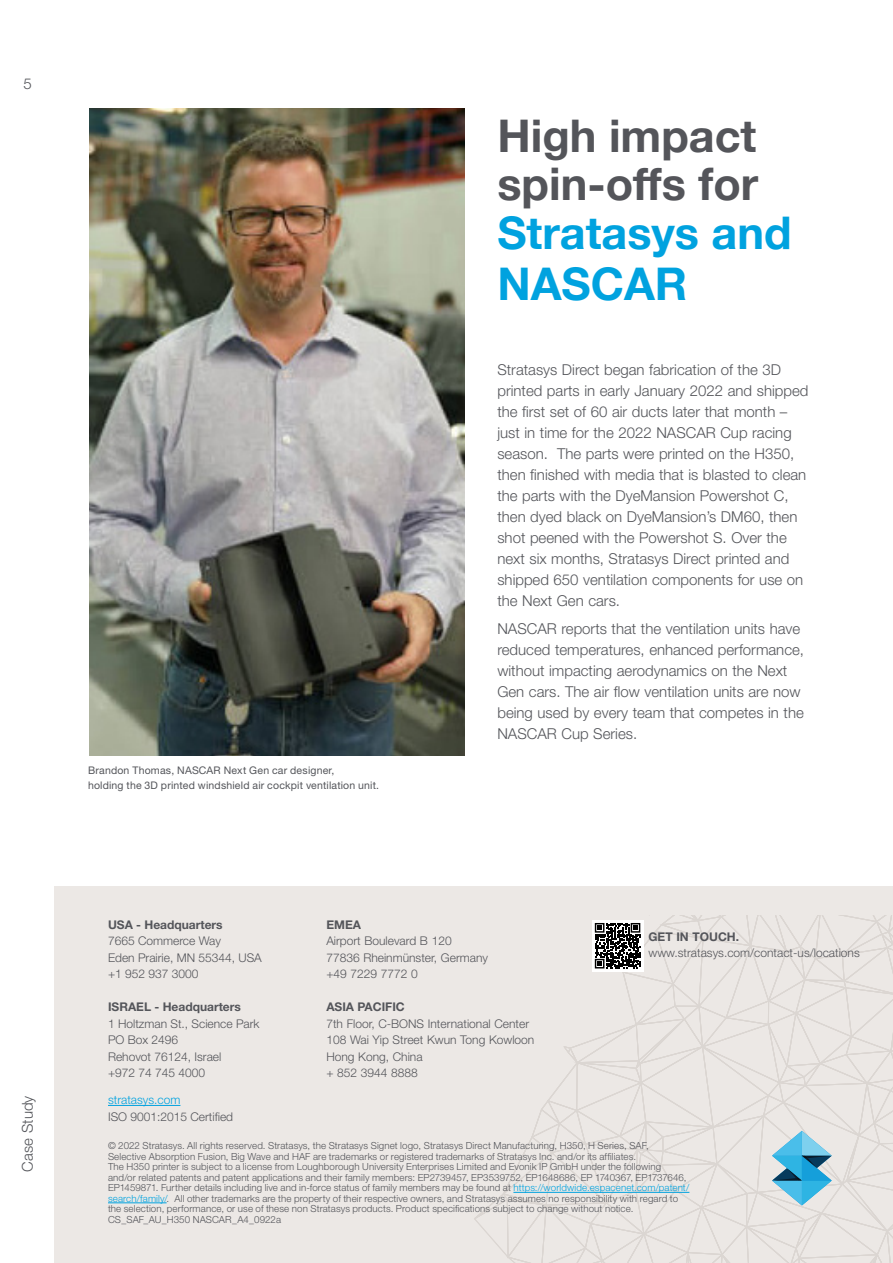
<style>
.page{position:relative;width:893px;height:1263px;background:#fff}
.page>*{position:absolute;margin:0;border:0;box-sizing:border-box;transform-origin:0 0}
.t1{font:700 45px/48px "Helvetica Neue";color:#54555a}
.t2{font:700 45px/51px "Helvetica Neue";color:#00a2df}
.t3{font:300 15px/21px "Helvetica Neue LT Std";color:#54555a}
.t4{font:300 12px/16.5px "Helvetica Neue LT Std";color:#54555a}
.t5{font:700 12px "Helvetica Neue LT Std";color:#54555a}
.t6{font:300 12px "Helvetica Neue LT Std";color:#00a2df}
.t7{font:10.5px/15px "Helvetica Neue LT Std";letter-spacing:.02em;color:#54555a}
.t8{font:300 9.75px/10.5px "Helvetica Neue LT Std";letter-spacing:.01em;color:#54555a}
.s1{color:#00a2df}
</style>
<div class="page">
<div style="left:54px;top:886px;width:839px;height:377px;background:#ece8e5"></div>
<hr style="left:108px;top:1202px;width:59px;height:1px;background:#00a2df">
<hr style="left:108px;top:1105px;width:72px;height:1px;background:#00a2df">
<svg style="left:474px;top:915px;width:419px;height:348px"></svg>
<img style="left:89px;top:108px;width:376px;height:647px">
<h2 class="t3" style="left:23px;top:73px;width:10px">5</h2>
<h2 class="t3" style="left:17px;top:1171px;width:77px;rotate:-90deg">Case Study</h2>
<h1 class="t1" style="left:497px;top:113px;width:263px">High impact spin-offs for</h1>
<h1 class="t2" style="left:497px;top:209px;width:296px">Stratasys and<br>NASCAR</h1>
<p class="t7" style="left:88px;top:762px;width:293px">Brandon Thomas, NASCAR Next Gen car designer,<br>holding the 3D printed windshield air cockpit ventilation unit.</p>
<p class="t3" style="left:497px;top:359px;width:313px">Stratasys Direct began fabrication of the 3D printed parts in early January 2022 and shipped the first set of 60 air ducts later that month – just in time for the 2022 NASCAR Cup racing season. The parts were printed on the H350, then finished with media that is blasted to clean the parts with the DyeMansion Powershot C, then dyed black on DyeMansion’s DM60, then shot peened with the Powershot S. Over the next six months, Stratasys Direct printed and shipped 650 ventilation components for use on the Next Gen cars.</p>
<p class="t3" style="left:497px;top:618px;width:308px">NASCAR reports that the ventilation units have reduced temperatures, enhanced performance, without impacting aerodynamics on the Next Gen cars. The air flow ventilation units are now being used by every team that competes in the NASCAR Cup Series.</p>
<p class="t5" style="left:108px;top:917px;width:116px">USA - Headquarters</p>
<p class="t4" style="left:108px;top:932px;width:155px">7665 Commerce Way<br>Eden Prairie, MN 55344, USA +1 952 937 3000</p>
<p class="t5" style="left:108px;top:999px;width:134px">ISRAEL - Headquarters</p>
<p class="t4" style="left:108px;top:1015px;width:153px">1 Holtzman St., Science Park<br>PO Box 2496<br>Rehovot 76124, Israel<br>+972 74 745 4000</p>
<p class="t6" style="left:108px;top:1092px;width:74px">stratasys.com</p>
<p class="t4" style="left:108px;top:1108px;width:127px">ISO 9001:2015 Certified</p>
<p class="t5" style="left:326px;top:917px;width:36px">EMEA</p>
<p class="t4" style="left:326px;top:932px;width:163px">Airport Boulevard B 120<br>77836 Rheinmünster, Germany +49 7229 7772 0</p>
<p class="t5" style="left:326px;top:999px;width:80px">ASIA PACIFIC</p>
<p class="t4" style="left:326px;top:1015px;width:210px">7th Floor, C-BONS International Center<br>108 Wai Yip Street Kwun Tong Kowloon<br>Hong Kong, China<br>+ 852 3944 8888</p>
<p class="t5" style="left:648px;top:929px;width:92px">GET IN TOUCH.</p>
<p class="t4" style="left:648px;top:944px;width:213px">www.stratasys.com/contact-us/locations</p>
<p class="t8" style="left:108px;top:1140px;width:583px">© 2022 Stratasys. All rights reserved. Stratasys, the Stratasys Signet logo, Stratasys Direct Manufacturing, H350, H Series, SAF,<br>Selective Absorption Fusion, Big Wave and HAF are trademarks or registered trademarks of Stratasys Inc. and/or its affiliates.<br>The H350 printer is subject to a license from Loughborough University Enterprises Limited and Evonik IP GmbH under the following and/or related patents and patent applications and their family members: EP2739457, EP3539752, EP1648686, EP 1740367, EP1737646, EP1459871. Further details including live and in-force status of family members may be found at <span class="s1">https://worldwide.espacenet.com/patent/ search/family/</span>. All other trademarks are the property of their respective owners, and Stratasys assumes no responsibility with regard to the selection, performance, or use of these non Stratasys products. Product specifications subject to change without notice.<br>CS_SAF_AU_H350 NASCAR_A4_0922a</p>
</div>
